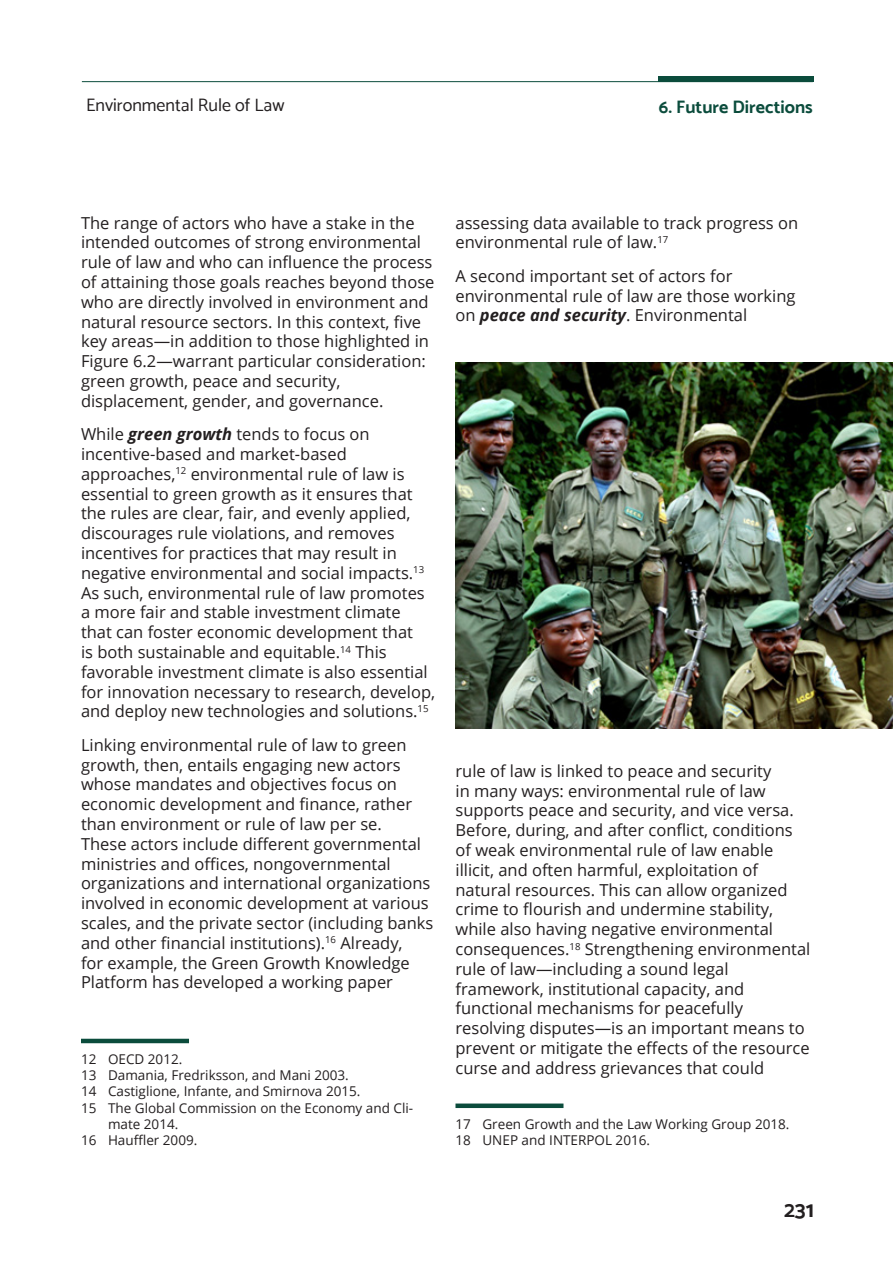
<style>
.page{position:relative;width:893px;height:1263px;background:#fff}
.page>*{position:absolute;margin:0;border:0;box-sizing:border-box;transform-origin:0 0}
.t1{font:700 22.5px "Catamaran";color:#231f20}
.t2{font:18px "Catamaran";color:#231f20}
.t3{font:700 18px "Catamaran";color:#0b4c3c}
.Body_Text{font:16.5px/19.8px "Open Sans";color:#231f20}
.Footnote{font:13.5px/16.2px "Open Sans";color:#231f20}
.s1{font-weight:700;font-style:italic}
</style>
<div class="page">
<hr style="left:82px;top:81px;width:731px;height:1px;background:#0b4c3c">
<div style="left:657px;top:76px;width:156px;height:6px;background:#0b4c3c"></div>
<hr style="left:81px;top:1039px;width:108px;height:4px;background:#0b4c3c">
<div style="left:455px;top:1103px;width:108px;height:5px;background:#0b4c3c"></div>
<img style="left:455px;top:363px;width:438px;height:365px">
<p class="t2" style="left:86px;top:94px;width:200px">Environmental Rule of Law</p>
<p class="t3" style="left:659px;top:96px;width:155px">6. Future Directions</p>
<p class="Body_Text" style="left:81px;top:212px;width:355px">The range of actors who have a stake in the intended outcomes of strong environmental rule of law and who can influence the process of attaining those goals reaches beyond those who are directly involved in environment and natural resource sectors. In this context, five key areas—in addition to those highlighted in Figure 6.2—warrant particular consideration: green growth, peace and security, displacement, gender, and governance.</p>
<p class="Body_Text" style="left:81px;top:424px;width:356px">While <span class="s1">green growth</span> tends to focus on incentive-based and market-based approaches,<sup>12</sup> environmental rule of law is essential to green growth as it ensures that the rules are clear, fair, and evenly applied, discourages rule violations, and removes incentives for practices that may result in negative environmental and social impacts.<sup>13<br></sup>As such, environmental rule of law promotes a more fair and stable investment climate that can foster economic development that<br>is both sustainable and equitable.<sup>14</sup> This favorable investment climate is also essential for innovation necessary to research, develop, and deploy new technologies and solutions.<sup>15</sup></p>
<p class="Body_Text" style="left:81px;top:734px;width:354px">Linking environmental rule of law to green growth, then, entails engaging new actors whose mandates and objectives focus on economic development and finance, rather than environment or rule of law per se.<br>These actors include different governmental ministries and offices, nongovernmental organizations and international organizations involved in economic development at various scales, and the private sector (including banks and other financial institutions).<sup>16</sup> Already,<br>for example, the Green Growth Knowledge Platform has developed a working paper</p>
<p class="Footnote" style="left:81px;top:1050px;width:103px">12 OECD 2012.</p>
<p class="Footnote" style="left:81px;top:1067px;width:269px">13 Damania, Fredriksson, and Mani 2003.</p>
<p class="Footnote" style="left:81px;top:1083px;width:281px">14 Castiglione, Infante, and Smirnova 2015.</p>
<p class="Footnote" style="left:108px;top:1099px;width:307px;text-indent:-27px">15 The Global Commission on the Economy and Cli&shy;mate 2014.</p>
<p class="Footnote" style="left:81px;top:1131px;width:118px">16 Hauffler 2009.</p>
<p class="Body_Text" style="left:455px;top:212px;width:344px">assessing data available to track progress on environmental rule of law.<sup>17</sup></p>
<p class="Body_Text" style="left:455px;top:265px;width:342px">A second important set of actors for environmental rule of law are those working on <span class="s1">peace and security</span>. Environmental</p>
<p class="Body_Text" style="left:455px;top:760px;width:356px">rule of law is linked to peace and security<br>in many ways: environmental rule of law supports peace and security, and vice versa.<br>Before, during, and after conflict, conditions of weak environmental rule of law enable illicit, and often harmful, exploitation of natural resources. This can allow organized crime to flourish and undermine stability, while also having negative environmental consequences.<sup>18</sup> Strengthening environmental rule of law—including a sound legal framework, institutional capacity, and functional mechanisms for peacefully resolving disputes—is an important means to prevent or mitigate the effects of the resource curse and address grievances that could</p>
<p class="Footnote" style="left:455px;top:1115px;width:335px">17 Green Growth and the Law Working Group 2018.</p>
<p class="Footnote" style="left:455px;top:1131px;width:196px">18 UNEP and INTERPOL 2016.</p>
<h1 class="t1" style="left:784px;top:1196px;width:32px">231</h1>
</div>
